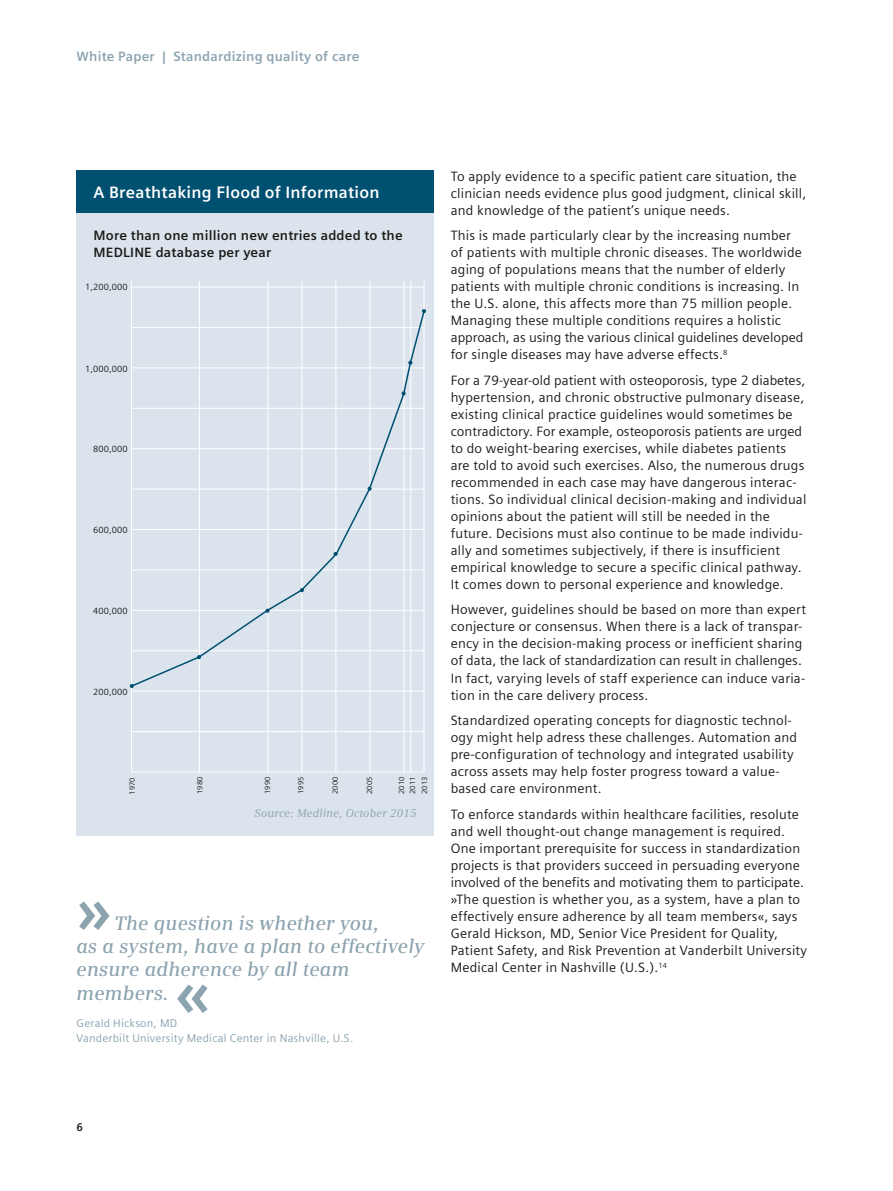
<style>
.page{position:relative;width:893px;height:1191px;background:#fff}
.page>*{position:absolute;margin:0;border:0;box-sizing:border-box;transform-origin:0 0}
.t1{font:700 63px "Siemens Sans";color:#8ca3b0}
.t2{font:italic 600 19.5px/23.2px "Siemens Serif";letter-spacing:.01em;color:#8ca3b0}
.t3{font:700 16.5px "Siemens Sans";letter-spacing:.015em;color:#fff}
.t4{font:13.5px/17px "Siemens Sans";letter-spacing:.015em;color:#1b1b19}
.t5{font:700 13.5px/17px "Siemens Sans";letter-spacing:.015em;color:#1b1b19}
.t6{font:700 13.5px "Siemens Sans";letter-spacing:.015em;color:#8ca3b0}
.t7{font:11.25px/14.9px "Siemens Sans";letter-spacing:.02em;color:#8ca3b0}
.t8{font:italic 11.25px "Siemens Serif";letter-spacing:.02em;color:#8ca3b0}
.t9{font:700 11.25px "Siemens Sans";color:#1b1b19}
.t10{font:9px "Siemens Sans";letter-spacing:.015em;color:#1b1b19}
.t11{font:7.5px/10.9px "Siemens Sans";letter-spacing:.015em;color:#1b1b19}
</style>
<div class="page">
<div style="left:77px;top:213px;width:357px;height:623px;background:#dbe4ec"></div>
<div style="left:77px;top:170px;width:357px;height:43px;background:#005071"></div>
<hr style="left:131px;top:281px;width:1px;height:491px;background:#fff">
<hr style="left:199px;top:281px;width:1px;height:491px;background:#fff">
<hr style="left:267px;top:281px;width:1px;height:491px;background:#fff">
<hr style="left:302px;top:281px;width:1px;height:491px;background:#fff">
<hr style="left:336px;top:281px;width:1px;height:491px;background:#fff">
<hr style="left:370px;top:281px;width:1px;height:491px;background:#fff">
<hr style="left:404px;top:281px;width:1px;height:491px;background:#fff">
<hr style="left:410px;top:281px;width:1px;height:491px;background:#fff">
<hr style="left:424px;top:281px;width:1px;height:491px;background:#fff">
<hr style="left:132px;top:691px;width:292px;height:1px;background:#fff">
<hr style="left:132px;top:731px;width:292px;height:1px;background:#fff">
<hr style="left:132px;top:771px;width:292px;height:1px;background:#fff">
<hr style="left:132px;top:287px;width:292px;height:1px;background:#fff">
<svg style="left:132px;top:309px;width:294px;height:379px"></svg>
<svg style="left:408px;top:361px;width:4px;height:4px"></svg>
<svg style="left:402px;top:391px;width:4px;height:4px"></svg>
<svg style="left:367px;top:486px;width:5px;height:5px"></svg>
<svg style="left:333px;top:552px;width:5px;height:4px"></svg>
<svg style="left:300px;top:588px;width:4px;height:4px"></svg>
<svg style="left:265px;top:608px;width:5px;height:5px"></svg>
<svg style="left:197px;top:655px;width:4px;height:4px"></svg>
<svg style="left:130px;top:684px;width:4px;height:4px"></svg>
<p class="t6" style="left:77px;top:49px;width:284px">White Paper | Standardizing quality of care</p>
<p class="t3" style="left:94px;top:183px;width:287px">A Breathtaking Flood of Information</p>
<p class="t5" style="left:94px;top:227px;width:311px">More than one million new entries added to the<br>MEDLINE database per year</p>
<p class="t10" style="left:85px;top:282px;width:44px">1,200,000</p>
<p class="t10" style="left:85px;top:363px;width:44px">1,000,000</p>
<p class="t10" style="left:93px;top:443px;width:36px">800,000</p>
<p class="t10" style="left:93px;top:525px;width:36px">600,000</p>
<p class="t10" style="left:93px;top:605px;width:36px">400,000</p>
<p class="t10" style="left:93px;top:686px;width:36px">200,000</p>
<p class="t11" style="left:127px;top:795px;width:19px;rotate:-90deg">1970</p>
<p class="t11" style="left:195px;top:794px;width:19px;rotate:-90deg">1980</p>
<p class="t11" style="left:262px;top:794px;width:19px;rotate:-90deg">1990</p>
<p class="t11" style="left:296px;top:794px;width:19px;rotate:-90deg">1995</p>
<p class="t11" style="left:330px;top:794px;width:19px;rotate:-90deg">2000</p>
<p class="t11" style="left:364px;top:794px;width:19px;rotate:-90deg">2005</p>
<p class="t11" style="left:396px;top:794px;width:19px;rotate:-90deg">2010<br>2011</p>
<p class="t11" style="left:419px;top:794px;width:19px;rotate:-90deg">2013</p>
<p class="t8" style="left:255px;top:806px;width:163px">Source: Medline, October 2015</p>
<h1 class="t1" style="left:77px;top:874px;width:37px">»</h1>
<h2 class="t2" style="left:77px;top:911px;width:349px;text-indent:38px">The question is whether you,<br>as a system, have a plan to effectively ensure adherence by all team members.</h2>
<p class="t7" style="left:77px;top:1016px;width:278px">Gerald Hickson, MD<br>Vanderbilt University Medical Center in Nashville, U.S.</p>
<h1 class="t1" style="left:175px;top:957px;width:37px">«</h1>
<p class="t4" style="left:451px;top:167px;width:357px">To apply evidence to a specific patient care situation, the clinician needs evidence plus good judgment, clinical skill, and knowledge of the patient’s unique needs.</p>
<p class="t4" style="left:451px;top:227px;width:354px">This is made particularly clear by the increasing number of patients with multiple chronic diseases. The worldwide aging of populations means that the number of elderly patients with multiple chronic conditions is increasing. In the U.S. alone, this affects more than 75 million people.<br>Managing these multiple conditions requires a holistic approach, as using the various clinical guidelines developed for single diseases may have adverse effects.<sup>8</sup></p>
<p class="t4" style="left:451px;top:372px;width:357px">For a 79-year-old patient with osteoporosis, type 2 diabetes, hypertension, and chronic obstructive pulmonary disease, existing clinical practice guidelines would sometimes be contradictory. For example, osteoporosis patients are urged to do weight-bearing exercises, while diabetes patients are told to avoid such exercises. Also, the numerous drugs recommended in each case may have dangerous interac&shy;tions. So individual clinical decision-making and individual opinions about the patient will still be needed in the future. Decisions must also continue to be made individu&shy;ally and sometimes subjectively, if there is insufficient empirical knowledge to secure a specific clinical pathway.<br>It comes down to personal experience and knowledge.</p>
<p class="t4" style="left:451px;top:601px;width:357px">However, guidelines should be based on more than expert conjecture or consensus. When there is a lack of transpar&shy;ency in the decision-making process or inefficient sharing of data, the lack of standardization can result in challenges.<br>In fact, varying levels of staff experience can induce varia&shy;tion in the care delivery process.</p>
<p class="t4" style="left:451px;top:712px;width:348px">Standardized operating concepts for diagnostic technol&shy;ogy might help adress these challenges. Automation and pre-configuration of technology and integrated usability across assets may help foster progress toward a value&shy;based care environment.</p>
<p class="t4" style="left:451px;top:805px;width:358px">To enforce standards within healthcare facilities, resolute and well thought-out change management is required.<br>One important prerequisite for success in standardization projects is that providers succeed in persuading everyone involved of the benefits and motivating them to participate. »The question is whether you, as a system, have a plan to effectively ensure adherence by all team members«, says Gerald Hickson, MD, Senior Vice President for Quality, Patient Safety, and Risk Prevention at Vanderbilt University Medical Center in Nashville (U.S.).<sup>14</sup></p>
<p class="t9" style="left:77px;top:1120px;width:8px">6</p>
</div>
